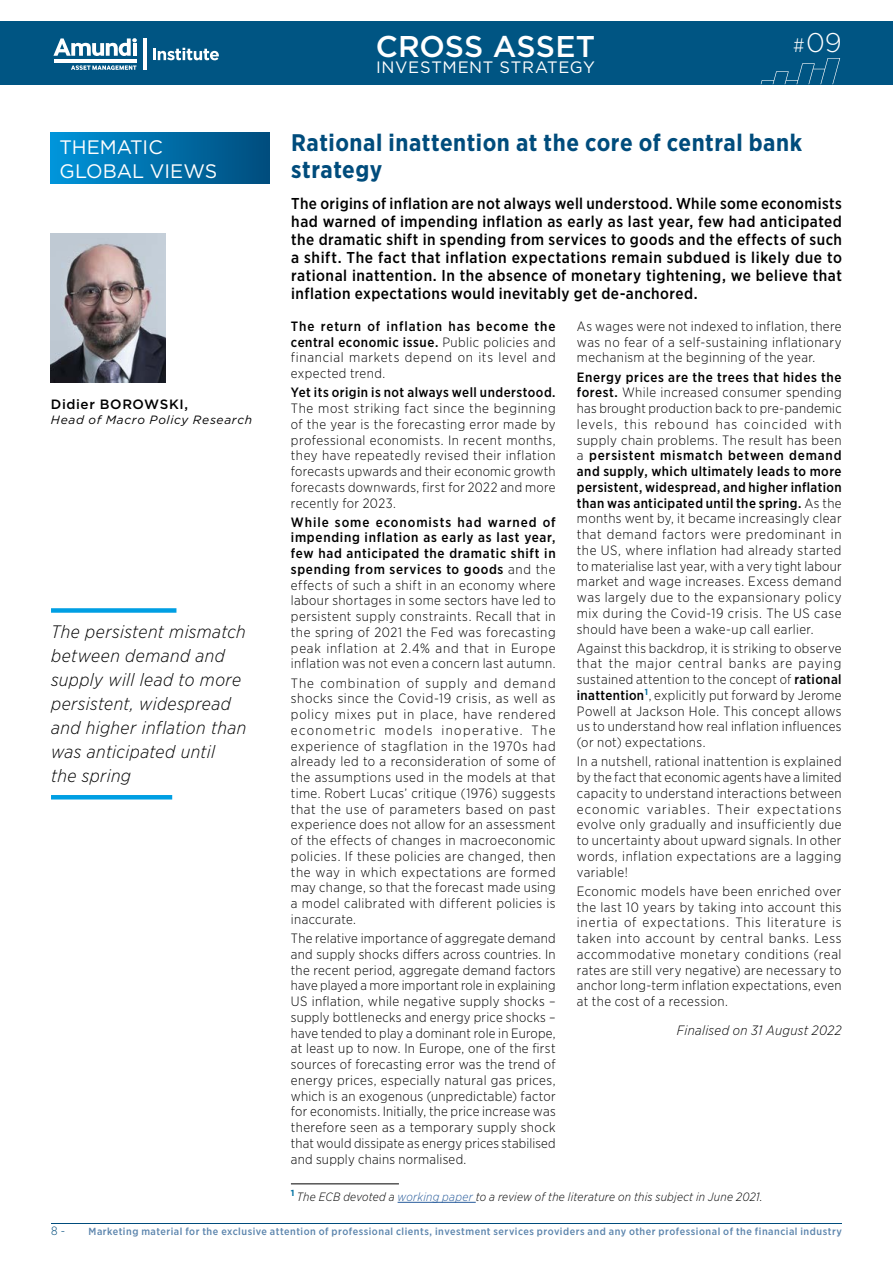
<style>
.page{position:relative;width:893px;height:1263px;background:#fff}
.page>*{position:absolute;margin:0;border:0;box-sizing:border-box;transform-origin:0 0}
.t1{font:500 30px "Gotham";letter-spacing:.005em;color:#fff}
.t2{font:300 27px "Gotham";color:#fff}
.t3{font:700 24px/27px "Gotham Narrow";letter-spacing:.02em;color:#004c7c}
.t4{font:19.5px/24px "Gotham";letter-spacing:-.005em;color:#fff}
.t5{font:italic 300 18px/24px "Gotham Narrow";letter-spacing:.02em;color:#000}
.t6{font:16.5px "Gotham";letter-spacing:.035em;color:#fff}
.t7{font:500 15.75px/18px "Gotham Narrow";letter-spacing:.03em;color:#000;text-align:justify}
.t8{font:300 13.5px/15.8px "Gotham Narrow";letter-spacing:.03em;color:#000;text-align:justify}
.t9{font:500 13.5px "Gotham Narrow";letter-spacing:.035em;color:#000}
.t10{font:italic 300 13.5px "Gotham Narrow";letter-spacing:.025em;color:#000}
.t11{font:500 13.5px "Gotham";letter-spacing:.045em;color:#000}
.t12{font:italic 300 12px "Gotham Narrow";letter-spacing:.02em;color:#000}
.t13{font:italic 12px "Gotham";letter-spacing:.055em;color:#000}
.t14{font:300 12px "Gotham Narrow";color:#004c7c}
.t15{font:500 10.35px "Gotham Narrow";letter-spacing:.045em;color:#5c85ad}
.s1{font-family:"Gotham Narrow";font-size:19.5px}
.s2{font-weight:500}
.s3{color:#275b9b}
</style>
<div class="page">
<hr style="left:51px;top:1222px;width:791px;height:1px;background:#004c7c">
<div style="left:0;top:21px;width:893px;height:64px;background:#005583"></div>
<svg style="left:53px;top:38px;width:84px;height:18px"></svg>
<hr style="left:54px;top:59px;width:82px;height:3px;background:#fff">
<svg style="left:71px;top:65px;width:65px;height:5px"></svg>
<hr style="left:143px;top:38px;width:3px;height:32px;background:#fff">
<svg style="left:153px;top:48px;width:66px;height:12px"></svg>
<svg style="left:761px;top:58px;width:79px;height:26px"></svg>
<hr style="left:291px;top:1183px;width:108px;height:1px;background:#000">
<hr style="left:398px;top:1202px;width:78px;height:1px;background:#275b9b">
<div style="left:51px;top:608px;width:125px;height:5px;background:#009fe3"></div>
<hr style="left:51px;top:795px;width:121px;height:4px;background:#009fe3">
<div style="left:51px;top:133px;width:219px;height:51px;background:linear-gradient(to right,#0095da,#004c7c)"></div>
<img style="left:51px;top:234px;width:115px;height:148px">
<h3 class="t4" style="left:59px;top:135px;width:159px">THEMATIC<br>GLOBAL VIEWS</h3>
<p class="t11" style="left:51px;top:395px;width:139px">Didier BOROWSKI,</p>
<p class="t13" style="left:51px;top:412px;width:203px">Head of Macro Policy Research</p>
<h3 class="t5" style="left:51px;top:619px;width:197px">The persistent mismatch between demand and supply will lead to more persistent, widespread and higher inflation than was anticipated until<br>the spring</h3>
<h1 class="t1" style="left:376px;top:27px;width:221px">CROSS ASSET</h1>
<p class="t6" style="left:376px;top:57px;width:220px">INVESTMENT STRATEGY</p>
<h2 class="t2" style="left:793px;top:25px;width:50px"><span class="s1">#</span> 09</h2>
<h3 class="t3" style="left:291px;top:129px;width:512px">Rational inattention at the core of central bank strategy</h3>
<p class="t7" style="left:291px;top:194px;width:552px">The origins of inflation are not always well understood. While some economists had warned of impending inflation as early as last year, few had anticipated the dramatic shift in spending from services to goods and the effects of such a shift. The fact that inflation expectations remain subdued is likely due to rational inattention. In the absence of monetary tightening, we believe that inflation expectations would inevitably get de-anchored.</p>
<p class="t8" style="left:291px;top:318px;width:266px"><span class="s2">The return of inflation has become the central economic issue.</span> Public policies and financial markets depend on its level and expected trend.</p>
<p class="t9" style="left:291px;top:384px;width:266px">Yet its origin is not always well understood.</p>
<p class="t8" style="left:291px;top:400px;width:266px">The most striking fact since the beginning of the year is the forecasting error made by professional economists. In recent months, they have repeatedly revised their inflation forecasts upwards and their economic growth forecasts downwards, first for 2022 and more recently for 2023.</p>
<p class="t8" style="left:291px;top:514px;width:266px"><span class="s2">While some economists had warned of impending inflation as early as last year, few had anticipated the dramatic shift in spending from services to goods</span> and the effects of such a shift in an economy where labour shortages in some sectors have led to persistent supply constraints. Recall that in the spring of 2021 the Fed was forecasting peak inflation at 2.4% and that in Europe inflation was not even a concern last autumn.</p>
<p class="t8" style="left:291px;top:675px;width:266px">The combination of supply and demand shocks since the Covid-19 crisis, as well as policy mixes put in place, have rendered econometric models inoperative. The experience of stagflation in the 1970s had already led to a reconsideration of some of the assumptions used in the models at that time. Robert Lucas’ critique (1976) suggests that the use of parameters based on past experience does not allow for an assessment of the effects of changes in macroeconomic policies. If these policies are changed, then the way in which expectations are formed may change, so that the forecast made using a model calibrated with different policies is inaccurate.</p>
<p class="t8" style="left:291px;top:930px;width:266px">The relative importance of aggregate demand and supply shocks differs across countries. In the recent period, aggregate demand factors have played a more important role in explaining US inflation, while negative supply shocks – supply bottlenecks and energy price shocks – have tended to play a dominant role in Europe, at least up to now. In Europe, one of the first sources of forecasting error was the trend of energy prices, especially natural gas prices, which is an exogenous (unpredictable) factor for economists. Initially, the price increase was therefore seen as a temporary supply shock that would dissipate as energy prices stabilised and supply chains normalised.</p>
<p class="t12" style="left:291px;top:1189px;width:473px"><sup>1</sup> The ECB devoted a <span class="s3">working paper</span> to a review of the literature on this subject in June 2021.</p>
<p class="t8" style="left:577px;top:318px;width:266px">As wages were not indexed to inflation, there was no fear of a self-sustaining inflationary mechanism at the beginning of the year.</p>
<p class="t8" style="left:577px;top:369px;width:266px"><span class="s2">Energy prices are the trees that hides the forest.</span> While increased consumer spending has brought production back to pre-pandemic levels, this rebound has coincided with supply chain problems. The result has been a <span class="s2">persistent mismatch between demand and supply, which ultimately leads to more persistent, widespread, and higher inflation than was anticipated until the spring.</span> As the months went by, it became increasingly clear that demand factors were predominant in the US, where inflation had already started to materialise last year, with a very tight labour market and wage increases. Excess demand was largely due to the expansionary policy mix during the Covid-19 crisis. The US case should have been a wake-up call earlier.</p>
<p class="t8" style="left:577px;top:640px;width:266px">Against this backdrop, it is striking to observe that the major central banks are paying sustained attention to the concept of <span class="s2">rational inattention</span><sup>1</sup>, explicitly put forward by Jerome Powell at Jackson Hole. This concept allows us to understand how real inflation influences (or not) expectations.</p>
<p class="t8" style="left:577px;top:753px;width:266px">In a nutshell, rational inattention is explained by the fact that economic agents have a limited capacity to understand interactions between economic variables. Their expectations evolve only gradually and insufficiently due to uncertainty about upward signals. In other words, inflation expectations are a lagging variable!</p>
<p class="t8" style="left:577px;top:883px;width:266px">Economic models have been enriched over the last 10 years by taking into account this inertia of expectations. This literature is taken into account by central banks. Less accommodative monetary conditions (real rates are still very negative) are necessary to anchor long-term inflation expectations, even at the cost of a recession.</p>
<p class="t10" style="left:677px;top:1021px;width:166px">Finalised on 31 August 2022</p>
<p class="t14" style="left:51px;top:1224px;width:16px">8 -</p>
<p class="t15" style="left:89px;top:1224px;width:755px">Marketing material for the exclusive attention of professional clients, investment services providers and any other professional of the financial industry</p>
</div>
